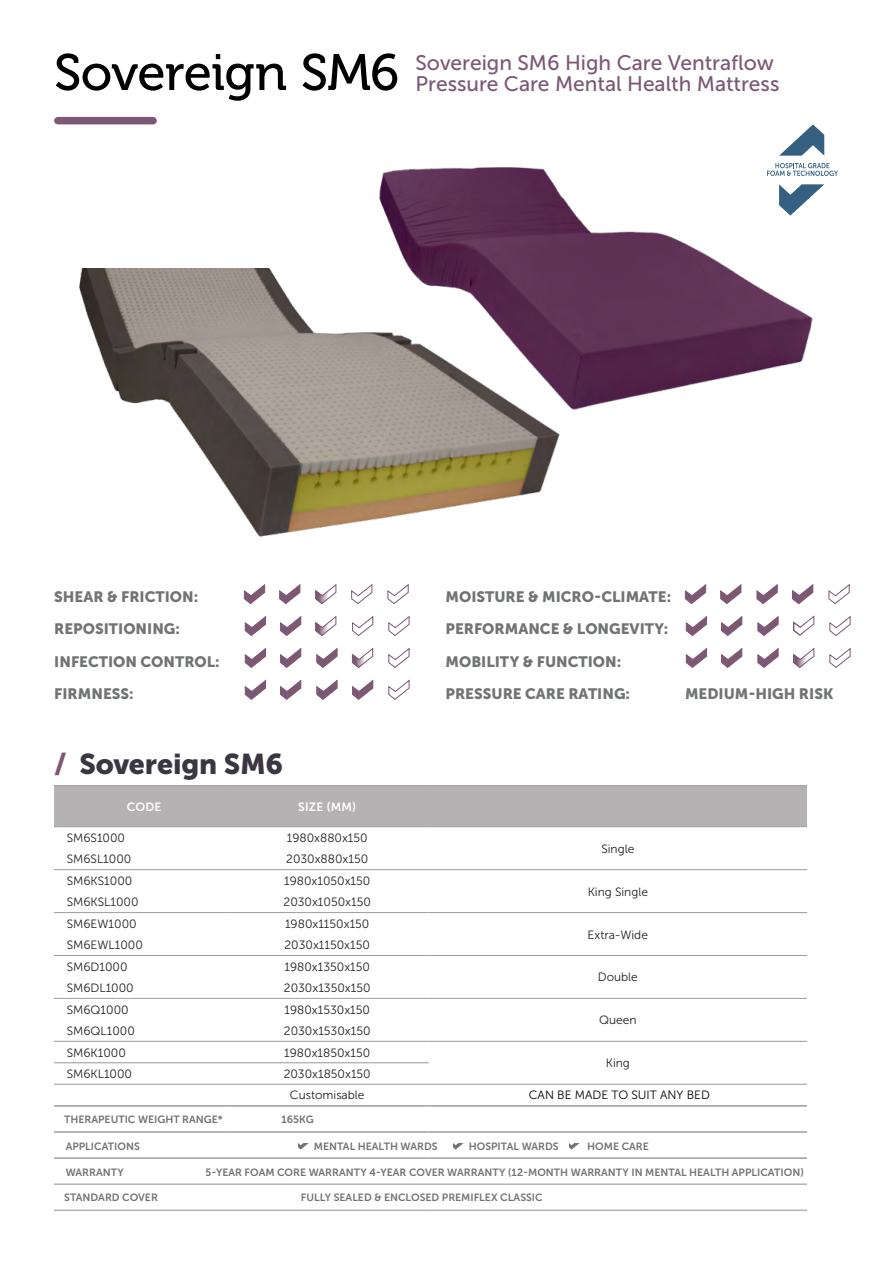
<style>
.page{position:relative;width:893px;height:1263px;background:#fff}
.page>*{position:absolute;margin:0;border:0;box-sizing:border-box;transform-origin:0 0}
.t1{font:51px "Museo 500";letter-spacing:-.015em;color:#000}
.t2{font:28.5px "Museo Sans 900";letter-spacing:-.005em;color:#3a3642}
.t3{font:21px "Museo Sans 500";color:#7c5875}
.t4{font:15px/32.5px "Museo Sans 900";color:#717374}
.t5{font:12px/21.5px "Museo Sans 300";color:#211f20;text-align:center}
.t6{font:12px "Museo Sans 300";color:#000}
.t7{font:12px "Museo Sans 700";letter-spacing:.01em;color:#fff}
.t8{font:10.5px "Museo Sans 700";color:#717374}
.s1{color:#7c5875}
</style>
<div class="page">
<div style="left:58px;top:117px;width:95px;height:7px;background:#7c5875"></div>
<img style="left:79px;top:269px;width:480px;height:268px">
<div style="left:54px;top:786px;width:753px;height:40px;background:#b4b2b3"></div>
<hr style="left:429px;top:1041px;width:378px;height:1px;background:#9d9d9c">
<hr style="left:429px;top:1084px;width:378px;height:1px;background:#9d9d9c">
<hr style="left:54px;top:1041px;width:172px;height:1px;background:#9d9d9c">
<hr style="left:226px;top:1041px;width:203px;height:1px;background:#9d9d9c">
<hr style="left:54px;top:1062px;width:172px;height:1px;background:#9d9d9c">
<hr style="left:226px;top:1062px;width:203px;height:1px;background:#9d9d9c">
<hr style="left:54px;top:1084px;width:172px;height:1px;background:#9d9d9c">
<hr style="left:226px;top:1084px;width:203px;height:1px;background:#9d9d9c">
<hr style="left:54px;top:785px;width:172px;height:1px;background:#9d9d9c">
<hr style="left:226px;top:785px;width:203px;height:1px;background:#9d9d9c">
<hr style="left:429px;top:785px;width:378px;height:1px;background:#9d9d9c">
<hr style="left:54px;top:826px;width:172px;height:1px;background:#9d9d9c">
<hr style="left:226px;top:826px;width:203px;height:1px;background:#9d9d9c">
<hr style="left:429px;top:826px;width:378px;height:1px;background:#9d9d9c">
<hr style="left:429px;top:869px;width:378px;height:1px;background:#9d9d9c">
<hr style="left:54px;top:869px;width:172px;height:1px;background:#9d9d9c">
<hr style="left:226px;top:869px;width:203px;height:1px;background:#9d9d9c">
<hr style="left:429px;top:998px;width:378px;height:1px;background:#9d9d9c">
<hr style="left:54px;top:998px;width:172px;height:1px;background:#9d9d9c">
<hr style="left:226px;top:998px;width:203px;height:1px;background:#9d9d9c">
<hr style="left:54px;top:912px;width:172px;height:1px;background:#9d9d9c">
<hr style="left:226px;top:912px;width:203px;height:1px;background:#9d9d9c">
<hr style="left:429px;top:912px;width:378px;height:1px;background:#9d9d9c">
<hr style="left:429px;top:955px;width:378px;height:1px;background:#9d9d9c">
<hr style="left:54px;top:955px;width:172px;height:1px;background:#9d9d9c">
<hr style="left:226px;top:955px;width:203px;height:1px;background:#9d9d9c">
<hr style="left:54px;top:1183px;width:172px;height:2px;background:#b4b2b3">
<hr style="left:226px;top:1183px;width:203px;height:2px;background:#b4b2b3">
<hr style="left:429px;top:1183px;width:378px;height:2px;background:#b4b2b3">
<hr style="left:54px;top:1209px;width:172px;height:2px;background:#b4b2b3">
<hr style="left:226px;top:1209px;width:203px;height:2px;background:#b4b2b3">
<hr style="left:429px;top:1209px;width:378px;height:2px;background:#b4b2b3">
<hr style="left:54px;top:1105px;width:172px;height:2px;background:#9d9d9c">
<hr style="left:226px;top:1105px;width:203px;height:2px;background:#9d9d9c">
<hr style="left:429px;top:1105px;width:378px;height:2px;background:#9d9d9c">
<hr style="left:54px;top:1131px;width:172px;height:2px;background:#9d9d9c">
<hr style="left:226px;top:1131px;width:203px;height:2px;background:#9d9d9c">
<hr style="left:429px;top:1131px;width:378px;height:2px;background:#9d9d9c">
<hr style="left:54px;top:1157px;width:172px;height:2px;background:#9d9d9c">
<hr style="left:226px;top:1157px;width:203px;height:2px;background:#9d9d9c">
<hr style="left:429px;top:1157px;width:378px;height:2px;background:#9d9d9c">
<svg style="left:298px;top:1143px;width:11px;height:6px"></svg>
<svg style="left:453px;top:1143px;width:11px;height:6px"></svg>
<svg style="left:569px;top:1143px;width:11px;height:6px"></svg>
<svg style="left:245px;top:647px;width:21px;height:21px"></svg>
<svg style="left:245px;top:616px;width:21px;height:20px"></svg>
<svg style="left:280px;top:647px;width:22px;height:21px"></svg>
<svg style="left:316px;top:647px;width:22px;height:21px"></svg>
<svg style="left:388px;top:647px;width:22px;height:21px"></svg>
<svg style="left:280px;top:615px;width:22px;height:21px"></svg>
<svg style="left:352px;top:615px;width:22px;height:21px"></svg>
<svg style="left:388px;top:615px;width:22px;height:21px"></svg>
<svg style="left:244px;top:584px;width:22px;height:20px"></svg>
<svg style="left:279px;top:584px;width:22px;height:20px"></svg>
<svg style="left:315px;top:584px;width:22px;height:20px"></svg>
<svg style="left:351px;top:584px;width:22px;height:20px"></svg>
<svg style="left:387px;top:584px;width:22px;height:20px"></svg>
<svg style="left:245px;top:679px;width:21px;height:21px"></svg>
<svg style="left:280px;top:679px;width:22px;height:21px"></svg>
<svg style="left:316px;top:679px;width:22px;height:21px"></svg>
<svg style="left:352px;top:679px;width:22px;height:21px"></svg>
<svg style="left:388px;top:679px;width:22px;height:21px"></svg>
<svg style="left:686px;top:647px;width:22px;height:21px"></svg>
<svg style="left:686px;top:616px;width:22px;height:20px"></svg>
<svg style="left:721px;top:647px;width:22px;height:21px"></svg>
<svg style="left:757px;top:647px;width:22px;height:21px"></svg>
<svg style="left:829px;top:647px;width:22px;height:21px"></svg>
<svg style="left:793px;top:615px;width:22px;height:21px"></svg>
<svg style="left:721px;top:615px;width:22px;height:21px"></svg>
<svg style="left:757px;top:615px;width:22px;height:21px"></svg>
<svg style="left:829px;top:615px;width:22px;height:21px"></svg>
<svg style="left:685px;top:584px;width:22px;height:20px"></svg>
<svg style="left:720px;top:584px;width:22px;height:20px"></svg>
<svg style="left:756px;top:584px;width:22px;height:20px"></svg>
<svg style="left:828px;top:584px;width:22px;height:20px"></svg>
<svg style="left:315px;top:615px;width:22px;height:21px"></svg>
<svg style="left:352px;top:647px;width:22px;height:21px"></svg>
<svg style="left:792px;top:584px;width:22px;height:20px"></svg>
<svg style="left:793px;top:647px;width:22px;height:21px"></svg>
<img style="left:290px;top:124px;width:548px;height:313px">
<h1 class="t1" style="left:54px;top:45px;width:347px">Sovereign SM6</h1>
<h3 class="t3" style="left:415px;top:51px;width:360px">Sovereign SM6 High Care Ventraflow</h3>
<h3 class="t3" style="left:415px;top:72px;width:365px">Pressure Care Mental Health Mattress</h3>
<p class="t4" style="left:54px;top:580px;width:167px">SHEAR &amp; FRICTION:<br>REPOSITIONING:<br>INFECTION CONTROL:<br>FIRMNESS:</p>
<p class="t4" style="left:445px;top:580px;width:227px">MOISTURE &amp; MICRO-CLIMATE:<br>PERFORMANCE &amp; LONGEVITY:<br>MOBILITY &amp; FUNCTION:<br>PRESSURE CARE RATING:</p>
<p class="t4" style="left:685px;top:678px;width:150px">MEDIUM-HIGH RISK</p>
<h2 class="t2" style="left:54px;top:748px;width:231px"><span class="s1">/</span> Sovereign SM6</h2>
<p class="t7" style="left:127px;top:800px;width:36px">CODE</p>
<p class="t7" style="left:298px;top:800px;width:59px">SIZE (MM)</p>
<p class="t5" style="left:67px;top:827px;width:60px">SM6S1000</p>
<p class="t5" style="left:287px;top:827px;width:82px">1980x880x150</p>
<p class="t5" style="left:67px;top:848px;width:66px">SM6SL1000</p>
<p class="t5" style="left:286px;top:848px;width:84px">2030x880x150</p>
<p class="t5" style="left:67px;top:870px;width:67px">SM6KS1000</p>
<p class="t5" style="left:284px;top:870px;width:88px">1980x1050x150</p>
<p class="t5" style="left:67px;top:891px;width:73px">SM6KSL1000</p>
<p class="t5" style="left:284px;top:891px;width:89px">2030x1050x150</p>
<p class="t5" style="left:67px;top:913px;width:71px">SM6EW1000</p>
<p class="t5" style="left:285px;top:913px;width:86px">1980x1150x150</p>
<p class="t5" style="left:67px;top:934px;width:78px">SM6EWL1000</p>
<p class="t5" style="left:284px;top:934px;width:87px">2030x1150x150</p>
<p class="t5" style="left:67px;top:956px;width:62px">SM6D1000</p>
<p class="t5" style="left:284px;top:956px;width:87px">1980x1350x150</p>
<p class="t5" style="left:67px;top:977px;width:69px">SM6DL1000</p>
<p class="t5" style="left:284px;top:977px;width:88px">2030x1350x150</p>
<p class="t5" style="left:67px;top:999px;width:63px">SM6Q1000</p>
<p class="t5" style="left:284px;top:999px;width:87px">1980x1530x150</p>
<p class="t5" style="left:67px;top:1020px;width:70px">SM6QL1000</p>
<p class="t5" style="left:284px;top:1020px;width:88px">2030x1530x150</p>
<p class="t5" style="left:67px;top:1042px;width:61px">SM6K1000</p>
<p class="t5" style="left:284px;top:1042px;width:88px">1980x1850x150</p>
<p class="t5" style="left:601px;top:838px;width:34px">Single</p>
<p class="t5" style="left:588px;top:881px;width:62px">King Single</p>
<p class="t5" style="left:588px;top:924px;width:62px">Extra-Wide</p>
<p class="t5" style="left:598px;top:967px;width:42px">Double</p>
<p class="t5" style="left:599px;top:1009px;width:39px">Queen</p>
<p class="t5" style="left:67px;top:1063px;width:67px">SM6KL1000</p>
<p class="t5" style="left:284px;top:1063px;width:89px">2030x1850x150<br>Customisable</p>
<p class="t5" style="left:606px;top:1052px;width:26px">King</p>
<p class="t6" style="left:529px;top:1089px;width:183px">CAN BE MADE TO SUIT ANY BED</p>
<p class="t8" style="left:64px;top:1113px;width:160px">THERAPEUTIC WEIGHT RANGE*</p>
<p class="t8" style="left:281px;top:1113px;width:34px">165KG</p>
<p class="t8" style="left:66px;top:1140px;width:76px">APPLICATIONS</p>
<p class="t8" style="left:314px;top:1140px;width:125px">MENTAL HEALTH WARDS</p>
<p class="t8" style="left:469px;top:1140px;width:91px">HOSPITAL WARDS</p>
<p class="t8" style="left:587px;top:1140px;width:63px">HOME CARE</p>
<p class="t8" style="left:66px;top:1166px;width:60px">WARRANTY</p>
<p class="t8" style="left:205px;top:1166px;width:600px">5-YEAR FOAM CORE WARRANTY 4-YEAR COVER WARRANTY (12-MONTH WARRANTY IN MENTAL HEALTH APPLICATION)</p>
<p class="t8" style="left:64px;top:1192px;width:95px">STANDARD COVER</p>
<p class="t8" style="left:301px;top:1192px;width:243px">FULLY SEALED &amp; ENCLOSED PREMIFLEX CLASSIC</p>
</div>
